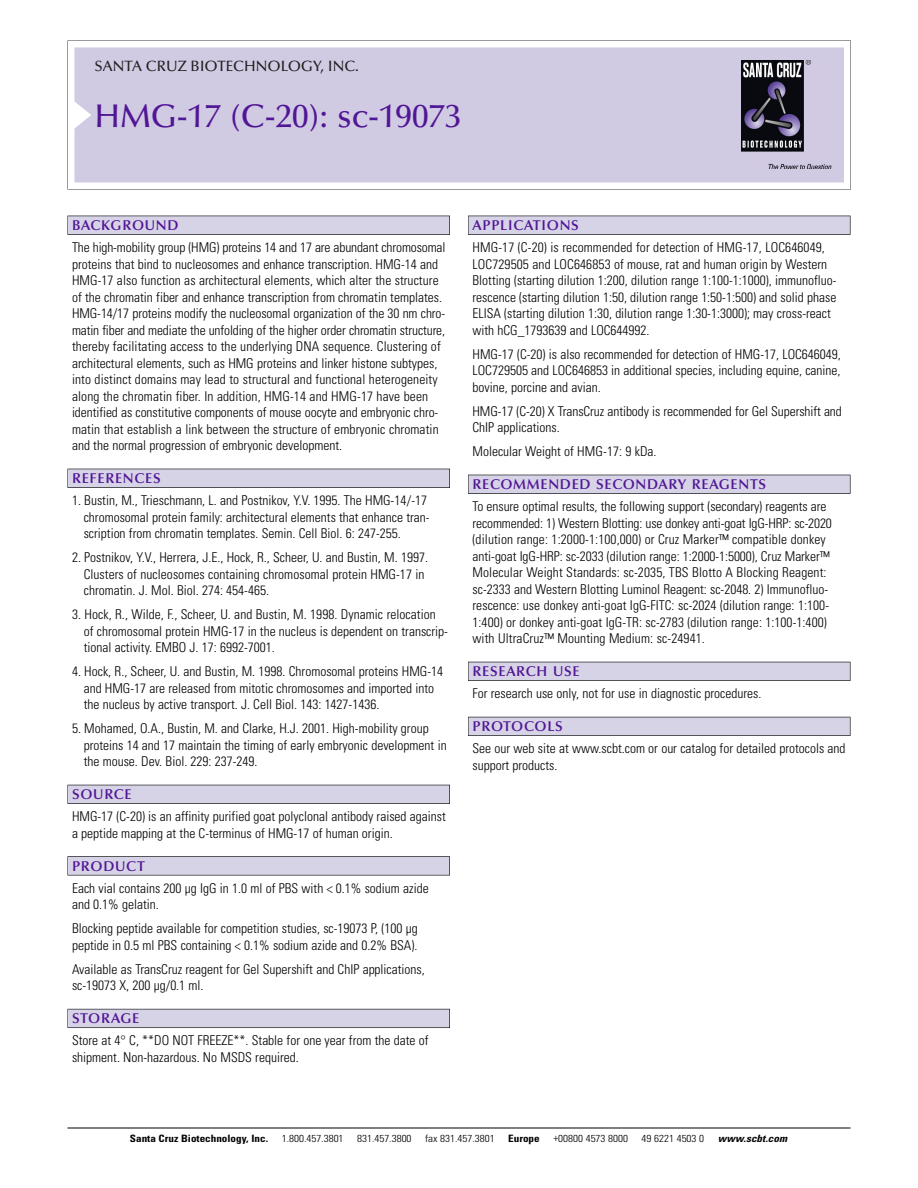
<style>
.page{position:relative;width:918px;height:1188px;background:#fff}
.page>*{position:absolute;margin:0;border:0;box-sizing:border-box;transform-origin:0 0}
.t1{font:500 33px "Optima";color:#511695}
.t2{font:500 15px "Optima";color:#231f20}
.t3{font:600 14.25px "Optima";letter-spacing:.05em;color:#511695}
.t4{font:300 condensed 13.5px/16.5px "Univers";color:#000}
.t5{font:300 condensed 10.2px "Univers";color:#000;scale:1.1 1}
.t6{font:700 condensed 10.2px "Univers";color:#000;scale:1.1 1}
.t7{font:italic 700 condensed 10.2px "Univers";letter-spacing:.005em;color:#000;scale:1.1 1}
</style>
<div class="page">
<svg style="left:68px;top:40px;width:783px;height:149px"></svg>
<div style="left:74px;top:47px;width:770px;height:135px;background:#d1cae3"></div>
<img style="left:741px;top:60px;width:90px;height:108px">
<div style="left:68px;top:216px;width:382px;height:19px;background:#525155"></div>
<div style="left:68px;top:216px;width:381px;height:18px;background:#d7d3e7"></div>
<div style="left:68px;top:469px;width:382px;height:19px;background:#515055"></div>
<div style="left:68px;top:469px;width:381px;height:18px;background:#d7d3e7"></div>
<div style="left:68px;top:785px;width:382px;height:19px;background:#525158"></div>
<div style="left:68px;top:785px;width:381px;height:18px;background:#d7d3e7"></div>
<div style="left:68px;top:856px;width:382px;height:19px;background:#575759"></div>
<div style="left:68px;top:857px;width:381px;height:18px;background:#d7d3e7"></div>
<div style="left:68px;top:1009px;width:382px;height:19px;background:#5b5a62"></div>
<div style="left:68px;top:1009px;width:381px;height:18px;background:#d7d3e7"></div>
<div style="left:468px;top:216px;width:382px;height:19px;background:#525155"></div>
<div style="left:468px;top:216px;width:382px;height:18px;background:#d7d3e7"></div>
<div style="left:468px;top:475px;width:382px;height:19px;background:#515055"></div>
<div style="left:468px;top:475px;width:382px;height:18px;background:#d7d3e7"></div>
<div style="left:468px;top:662px;width:382px;height:19px;background:#525158"></div>
<div style="left:468px;top:662px;width:382px;height:18px;background:#d7d3e7"></div>
<div style="left:468px;top:717px;width:382px;height:19px;background:#54535a"></div>
<div style="left:468px;top:717px;width:382px;height:18px;background:#d7d3e7"></div>
<hr style="left:68px;top:1128px;width:782px;height:1px;background:#000">
<p class="t2" style="left:94px;top:61px;width:266px">SANTA CRUZ BIOTECHNOLOGY, INC.</p>
<h1 class="t1" style="left:94px;top:103px;width:369px">HMG-17 (C-20): sc-19073</h1>
<p class="t3" style="left:72px;top:219px;width:108px">BACKGROUND</p>
<p class="t4" style="left:72px;top:240px;width:375px">The high-mobility group (HMG) proteins 14 and 17 are abundant chromosomal proteins that bind to nucleosomes and enhance transcription. HMG-14 and HMG-17 also function as architectural elements, which alter the structure of the chromatin fiber and enhance transcription from chromatin templates.<br>HMG-14/17 proteins modify the nucleosomal organization of the 30 nm chro&shy;matin fiber and mediate the unfolding of the higher order chromatin structure, thereby facilitating access to the underlying DNA sequence. Clustering of architectural elements, such as HMG proteins and linker histone subtypes, into distinct domains may lead to structural and functional heterogeneity along the chromatin fiber. In addition, HMG-14 and HMG-17 have been identified as constitutive components of mouse oocyte and embryonic chro&shy;matin that establish a link between the structure of embryonic chromatin and the normal progression of embryonic development.</p>
<p class="t3" style="left:72px;top:473px;width:90px">REFERENCES</p>
<p class="t4" style="left:84px;top:493px;width:348px;text-indent:-12px">1. Bustin, M., Trieschmann, L. and Postnikov, Y.V. 1995. The HMG-14/-17 chromosomal protein family: architectural elements that enhance tran&shy;scription from chromatin templates. Semin. Cell Biol. 6: 247-255.</p>
<p class="t4" style="left:84px;top:550px;width:346px;text-indent:-12px">2. Postnikov, Y.V., Herrera, J.E., Hock, R., Scheer, U. and Bustin, M. 1997.<br>Clusters of nucleosomes containing chromosomal protein HMG-17 in chromatin. J. Mol. Biol. 274: 454-465.</p>
<p class="t4" style="left:84px;top:607px;width:366px;text-indent:-12px">3. Hock, R., Wilde, F., Scheer, U. and Bustin, M. 1998. Dynamic relocation of chromosomal protein HMG-17 in the nucleus is dependent on transcrip&shy;tional activity. EMBO J. 17: 6992-7001.</p>
<p class="t4" style="left:84px;top:664px;width:361px;text-indent:-12px">4. Hock, R., Scheer, U. and Bustin, M. 1998. Chromosomal proteins HMG-14 and HMG-17 are released from mitotic chromosomes and imported into the nucleus by active transport. J. Cell Biol. 143: 1427-1436.</p>
<p class="t4" style="left:84px;top:721px;width:364px;text-indent:-12px">5. Mohamed, O.A., Bustin, M. and Clarke, H.J. 2001. High-mobility group proteins 14 and 17 maintain the timing of early embryonic development in the mouse. Dev. Biol. 229: 237-249.</p>
<p class="t3" style="left:72px;top:789px;width:61px">SOURCE</p>
<p class="t4" style="left:72px;top:809px;width:375px">HMG-17 (C-20) is an affinity purified goat polyclonal antibody raised against a peptide mapping at the C-terminus of HMG-17 of human origin.</p>
<p class="t3" style="left:72px;top:860px;width:74px">PRODUCT</p>
<p class="t4" style="left:72px;top:881px;width:358px">Each vial contains 200 µg IgG in 1.0 ml of PBS with &lt; 0.1% sodium azide and 0.1% gelatin.</p>
<p class="t4" style="left:72px;top:921px;width:347px">Blocking peptide available for competition studies, sc-19073 P, (100 µg peptide in 0.5 ml PBS containing &lt; 0.1% sodium azide and 0.2% BSA).</p>
<p class="t4" style="left:72px;top:962px;width:354px">Available as TransCruz reagent for Gel Supershift and ChIP applications, sc-19073 X, 200 µg/0.1 ml.</p>
<p class="t3" style="left:72px;top:1013px;width:69px">STORAGE</p>
<p class="t4" style="left:72px;top:1033px;width:358px">Store at 4° C, **DO NOT FREEZE**. Stable for one year from the date of shipment. Non-hazardous. No MSDS required.</p>
<p class="t3" style="left:473px;top:219px;width:108px">APPLICATIONS</p>
<p class="t4" style="left:473px;top:240px;width:365px">HMG-17 (C-20) is recommended for detection of HMG-17, LOC646049, LOC729505 and LOC646853 of mouse, rat and human origin by Western Blotting (starting dilution 1:200, dilution range 1:100-1:1000), immunofluo&shy;rescence (starting dilution 1:50, dilution range 1:50-1:500) and solid phase ELISA (starting dilution 1:30, dilution range 1:30-1:3000); may cross-react with hCG_1793639 and LOC644992.</p>
<p class="t4" style="left:473px;top:347px;width:370px;text-align:justify">HMG-17 (C-20) is also recommended for detection of HMG-17, LOC646049, LOC729505 and LOC646853 in additional species, including equine, canine, bovine, porcine and avian.</p>
<p class="t4" style="left:473px;top:404px;width:371px">HMG-17 (C-20) X TransCruz antibody is recommended for Gel Supershift and<br>ChIP applications.</p>
<p class="t4" style="left:473px;top:444px;width:186px">Molecular Weight of HMG-17: 9 kDa.</p>
<p class="t3" style="left:473px;top:479px;width:295px">RECOMMENDED SECONDARY REAGENTS</p>
<p class="t4" style="left:473px;top:499px;width:361px">To ensure optimal results, the following support (secondary) reagents are recommended: 1) Western Blotting: use donkey anti-goat IgG-HRP: sc-2020 (dilution range: 1:2000-1:100,000) or Cruz Marker™ compatible donkey anti-goat IgG-HRP: sc-2033 (dilution range: 1:2000-1:5000), Cruz Marker™ Molecular Weight Standards: sc-2035, TBS Blotto A Blocking Reagent: sc-2333 and Western Blotting Luminol Reagent: sc-2048. 2) Immunofluo&shy;rescence: use donkey anti-goat IgG-FITC: sc-2024 (dilution range: 1:100- 1:400) or donkey anti-goat IgG-TR: sc-2783 (dilution range: 1:100-1:400) with UltraCruz™ Mounting Medium: sc-24941.</p>
<p class="t3" style="left:473px;top:666px;width:109px">RESEARCH USE</p>
<p class="t4" style="left:473px;top:686px;width:290px">For research use only, not for use in diagnostic procedures.</p>
<p class="t3" style="left:473px;top:721px;width:92px">PROTOCOLS</p>
<p class="t4" style="left:473px;top:741px;width:375px">See our web site at www.scbt.com or our catalog for detailed protocols and support products.</p>
<p class="t6" style="left:130px;top:1135px;width:127px">Santa Cruz Biotechnology, Inc.</p>
<p class="t5" style="left:282px;top:1135px;width:58px">1.800.457.3801</p>
<p class="t5" style="left:357px;top:1135px;width:51px">831.457.3800</p>
<p class="t5" style="left:425px;top:1135px;width:65px">fax 831.457.3801</p>
<p class="t6" style="left:508px;top:1135px;width:30px">Europe</p>
<p class="t5" style="left:553px;top:1135px;width:69px">+00800 4573 8000</p>
<p class="t5" style="left:642px;top:1135px;width:58px">49 6221 4503 0</p>
<p class="t7" style="left:718px;top:1135px;width:64px">www.scbt.com</p>
</div>
